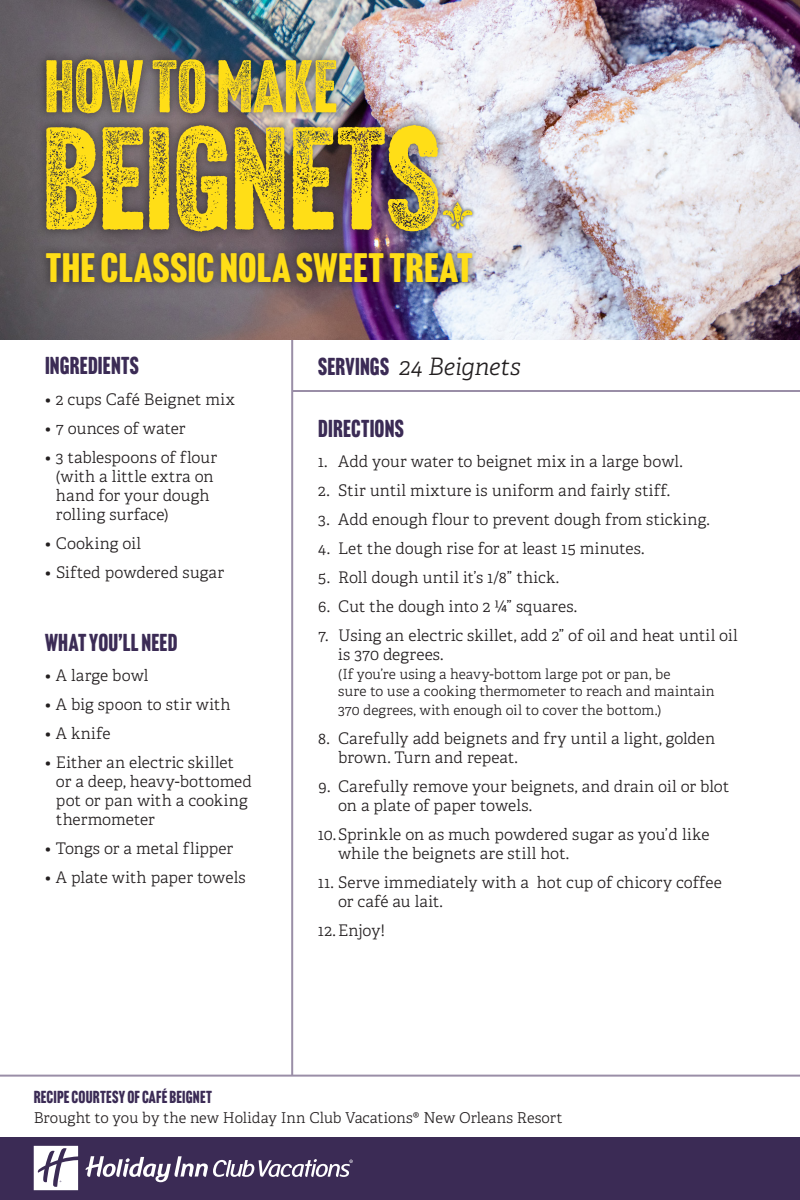
<style>
.page{position:relative;width:800px;height:1200px;background:#fff}
.page>*{position:absolute;margin:0;border:0;box-sizing:border-box;transform-origin:0 0}
.t1{font:142.8px "Headline Gothic ATF Rough No.1";letter-spacing:-.005em;color:#ffde17}
.t2{font:72.9px "Headline Gothic ATF Rough No.1";color:#ffde17}
.t3{font:40.3px "Headline Gothic ATF Round";letter-spacing:.01em;color:#ffde17;scale:1.11 1}
.t4{font:24px "Headline Gothic ATF Round";letter-spacing:.01em;color:#3b2b55}
.t5{font:italic 300 24px "Adelle";color:#231f20}
.t6{font:17.1px "Headline Gothic ATF Round";letter-spacing:.015em;color:#3b2b55}
.Recipe_-_Steps{font:300 16px/19px "Adelle";letter-spacing:.005em;color:#231f20}
.Recipe_-_Bullets{font:300 16px/19px "Adelle";letter-spacing:.005em;color:#231f20}
.t7{font:300 14.9px "Adelle";letter-spacing:-.005em;color:#231f20}
.Recipe_-_Steps-2{font:300 14px/17px "Adelle";letter-spacing:.005em;color:#231f20}
.s1{font-family:"Headline Gothic ATF Round";font-weight:400;font-style:normal;color:#3b2b55}
</style>
<div class="page">
<hr style="left:291px;top:340px;width:2px;height:736px;background:#9a8ea7">
<hr style="left:292px;top:390px;width:508px;height:2px;background:#9a8ea7">
<hr style="left:0;top:1075px;width:800px;height:2px;background:#9a8ea7">
<div style="left:0;top:1137px;width:800px;height:63px;background:#3b2b55"></div>
<img style="left:0;top:0;width:800px;height:340px">
<div style="left:37px;top:50px;width:309px;height:73px;background:#231f20;opacity:.75"></div>
<div style="left:37px;top:116px;width:411px;height:125px;background:#231f20;opacity:.75"></div>
<div style="left:439px;top:198px;width:37px;height:35px;background:#231f20;opacity:.6"></div>
<svg style="left:443px;top:202px;width:29px;height:27px"></svg>
<div style="left:37px;top:244px;width:445px;height:48px;background:#231f20;opacity:.75"></div>
<svg style="left:34px;top:1146px;width:44px;height:44px"></svg>
<svg style="left:86px;top:1156px;width:267px;height:26px"></svg>
<p class="t2" style="left:44px;top:44px;width:294px">HOW TO MAKE</p>
<p class="t1" style="left:42px;top:95px;width:399px">BEIGNETS</p>
<p class="t3" style="left:46px;top:245px;width:386px">THE CLASSIC NOLA SWEET TREAT</p>
<p class="t4" style="left:45px;top:352px;width:95px">INGREDIENTS</p>
<p class="Recipe_-_Bullets" style="left:45px;top:390px;width:191px">• 2 cups Café Beignet mix</p>
<p class="Recipe_-_Bullets" style="left:45px;top:419px;width:142px">• 7 ounces of water</p>
<p class="Recipe_-_Bullets" style="left:56px;top:448px;width:163px;text-indent:-11px">• 3 tablespoons of flour (with a little extra on hand for your dough rolling surface)</p>
<p class="Recipe_-_Bullets" style="left:45px;top:534px;width:98px">• Cooking oil</p>
<p class="Recipe_-_Bullets" style="left:45px;top:563px;width:181px">• Sifted powdered sugar</p>
<p class="t4" style="left:45px;top:628px;width:134px">WHAT YOU’LL NEED</p>
<p class="Recipe_-_Bullets" style="left:45px;top:666px;width:105px">• A large bowl</p>
<p class="Recipe_-_Bullets" style="left:45px;top:695px;width:187px">• A big spoon to stir with</p>
<p class="Recipe_-_Bullets" style="left:45px;top:724px;width:67px">• A knife</p>
<p class="Recipe_-_Bullets" style="left:56px;top:753px;width:197px;text-indent:-11px">• Either an electric skillet or a deep, heavy-bottomed pot or pan with a cooking thermometer</p>
<p class="Recipe_-_Bullets" style="left:45px;top:839px;width:190px">• Tongs or a metal flipper</p>
<p class="Recipe_-_Bullets" style="left:45px;top:868px;width:202px">• A plate with paper towels</p>
<p class="t6" style="left:34px;top:1087px;width:180px">RECIPE COURTESY OF CAFÉ BEIGNET</p>
<p class="t5" style="left:318px;top:351px;width:204px"><span class="s1">SERVINGS</span> 24 Beignets</p>
<p class="t4" style="left:318px;top:414px;width:87px">DIRECTIONS</p>
<p class="Recipe_-_Steps" style="left:318px;top:452px;width:366px">1. Add your water to beignet mix in a large bowl.</p>
<p class="Recipe_-_Steps" style="left:318px;top:481px;width:353px">2. Stir until mixture is uniform and fairly stiff.</p>
<p class="Recipe_-_Steps" style="left:318px;top:510px;width:393px">3. Add enough flour to prevent dough from sticking.</p>
<p class="Recipe_-_Steps" style="left:318px;top:539px;width:328px">4. Let the dough rise for at least 15 minutes.</p>
<p class="Recipe_-_Steps" style="left:318px;top:568px;width:242px">5. Roll dough until it’s 1/8” thick.</p>
<p class="Recipe_-_Steps" style="left:318px;top:597px;width:260px">6. Cut the dough into 2 ¼” squares.</p>
<p class="Recipe_-_Steps" style="left:338px;top:626px;width:401px;text-indent:-20px">7. Using an electric skillet, add 2” of oil and heat until oil is 370 degrees.</p>
<p class="Recipe_-_Steps-2" style="left:338px;top:666px;width:378px">(If you’re using a heavy-bottom large pot or pan, be<br>sure to use a cooking thermometer to reach and maintain</p>
<p class="Recipe_-_Steps-2" style="left:338px;top:702px;width:325px">370 degrees, with enough oil to cover the bottom.)</p>
<p class="Recipe_-_Steps" style="left:338px;top:729px;width:378px;text-indent:-20px">8. Carefully add beignets and fry until a light, golden brown. Turn and repeat.</p>
<p class="Recipe_-_Steps" style="left:338px;top:777px;width:393px;text-indent:-20px">9. Carefully remove your beignets, and drain oil or blot on a plate of paper towels.</p>
<p class="Recipe_-_Steps" style="left:338px;top:825px;width:373px;text-indent:-20px">10.Sprinkle on as much powdered sugar as you’d like while the beignets are still hot.</p>
<p class="Recipe_-_Steps" style="left:338px;top:873px;width:385px;text-indent:-20px">11. Serve immediately with a hot cup of chicory coffee or café au lait.</p>
<p class="Recipe_-_Steps" style="left:318px;top:921px;width:68px">12.Enjoy!</p>
<p class="t7" style="left:34px;top:1108px;width:530px">Brought to you by the new Holiday Inn Club Vacations® New Orleans Resort</p>
</div>
